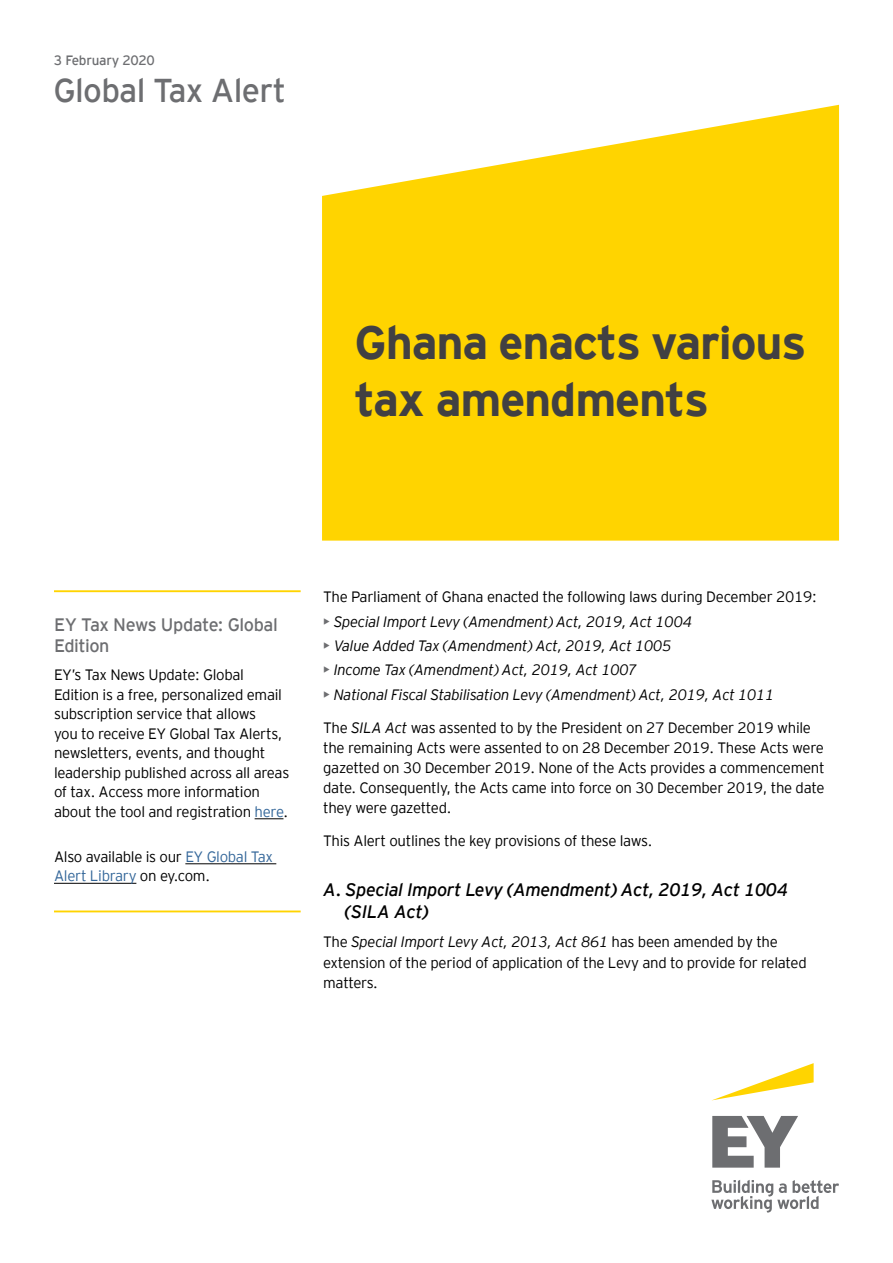
<style>
.page{position:relative;width:893px;height:1263px;background:#fff}
.page>*{position:absolute;margin:0;border:0;box-sizing:border-box;transform-origin:0 0}
.t1{font:700 46.5px/57px "EY Interstate";letter-spacing:-.025em;color:#414042}
.t2{font:33px "EY Interstate";letter-spacing:-.02em;color:#6d6e71}
.t3{font:italic 18px/22.5px "EY Interstate";letter-spacing:-.02em;color:#000}
.t4{font:18px/21px "EY Interstate";letter-spacing:-.025em;color:#6d6e71}
.t5{font:300 15px/19.5px "EY Interstate";letter-spacing:-.02em;color:#000}
.t6{font:italic 300 15px "EY Interstate";letter-spacing:-.02em;color:#000}
.t7{font:13.5px "EY Interstate";letter-spacing:-.02em;color:#6d6e71}
.s1{color:#369}
.s2{font-weight:400;font-style:normal;color:#6d6e71}
.s3{font-style:italic}
</style>
<div class="page">
<svg style="left:322px;top:105px;width:517px;height:436px;background:#ffd81a"></svg>
<hr style="left:54px;top:590px;width:247px;height:2px;background:#ffd400">
<svg style="left:255px;top:818px;width:28px;height:1px"></svg>
<hr style="left:185px;top:863px;width:91px;height:1px;background:#000">
<hr style="left:54px;top:883px;width:82px;height:1px;background:#000">
<hr style="left:54px;top:910px;width:247px;height:2px;background:#ffd400">
<svg style="left:713px;top:1063px;width:101px;height:37px"></svg>
<svg style="left:711px;top:1116px;width:128px;height:96px"></svg>
<p class="t7" style="left:54px;top:50px;width:103px">3 February 2020</p>
<h2 class="t2" style="left:53px;top:67px;width:234px">Global Tax Alert</h2>
<h1 class="t1" style="left:354px;top:311px;width:454px">Ghana enacts various tax amendments</h1>
<p class="t4" style="left:54px;top:613px;width:225px">EY Tax News Update: Global<br>Edition</p>
<p class="t5" style="left:54px;top:664px;width:237px">EY’s Tax News Update: Global Edition is a free, personalized email subscription service that allows<br>you to receive EY Global Tax Alerts, newsletters, events, and thought leadership published across all areas of tax. Access more information about the tool and registration <span class="s1">here</span>.</p>
<p class="t5" style="left:54px;top:846px;width:221px">Also available is our <span class="s1">EY Global Tax<br>Alert Library</span> on ey.com.</p>
<p class="t5" style="left:323px;top:586px;width:495px">The Parliament of Ghana enacted the following laws during December 2019:</p>
<p class="t6" style="left:323px;top:611px;width:370px"><span class="s2">•</span> Special Import Levy (Amendment) Act, 2019, Act 1004</p>
<p class="t6" style="left:323px;top:635px;width:350px"><span class="s2">•</span> Value Added Tax (Amendment) Act, 2019, Act 1005</p>
<p class="t6" style="left:323px;top:659px;width:316px"><span class="s2">•</span> Income Tax (Amendment) Act, 2019, Act 1007</p>
<p class="t6" style="left:323px;top:684px;width:453px"><span class="s2">•</span> National Fiscal Stabilisation Levy (Amendment) Act, 2019, Act 1011</p>
<p class="t5" style="left:323px;top:717px;width:503px">The <span class="s3">SILA Act</span> was assented to by the President on 27 December 2019 while the remaining Acts were assented to on 28 December 2019. These Acts were gazetted on 30 December 2019. None of the Acts provides a commencement date. Consequently, the Acts came into force on 30 December 2019, the date they were gazetted.</p>
<p class="t5" style="left:323px;top:830px;width:331px">This Alert outlines the key provisions of these laws.</p>
<p class="t3" style="left:345px;top:877px;width:444px;text-indent:-22px">A. Special Import Levy (Amendment) Act, 2019, Act 1004 (SILA Act)</p>
<p class="t5" style="left:323px;top:931px;width:485px;line-height:20.2px">The <span class="s3">SpeciaI Import Levy Act, 2013, Act 861</span> has been amended by the extension of the period of application of the Levy and to provide for related matters.</p>
</div>
